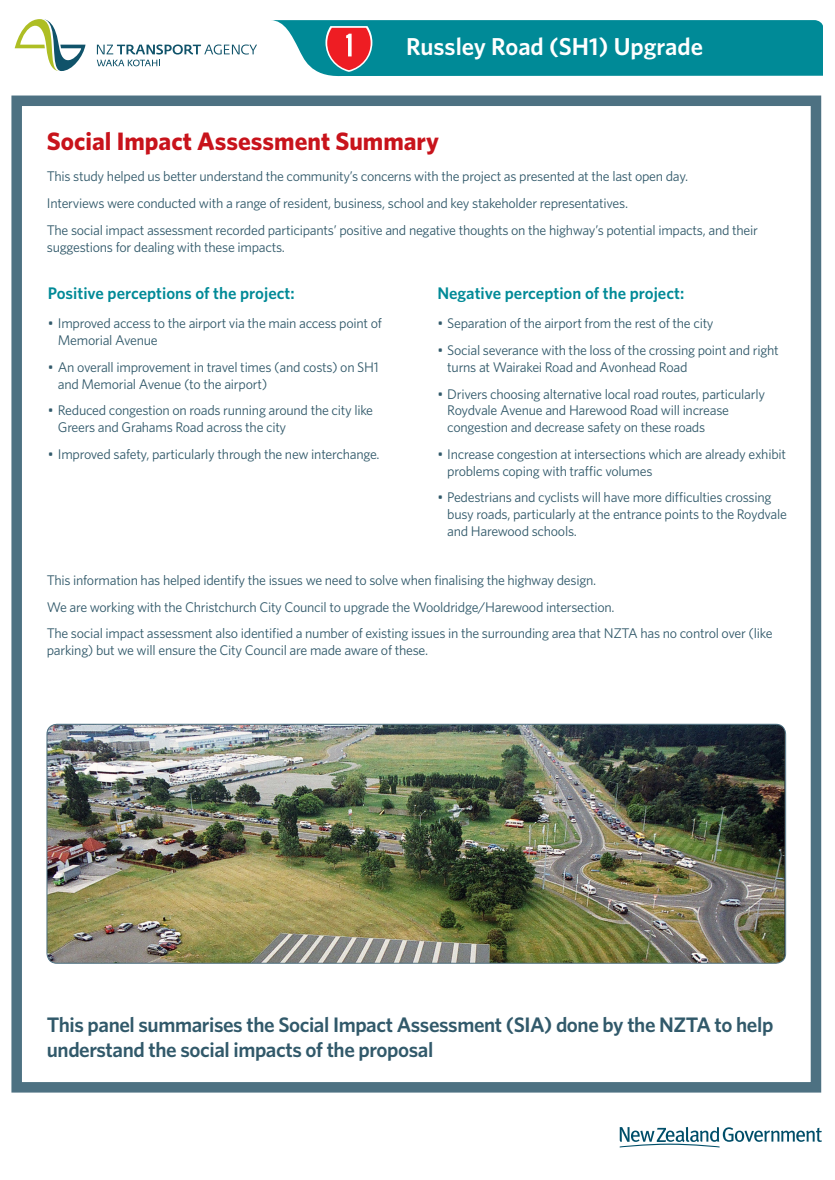
<style>
.page{position:relative;width:835px;height:1180px;background:#fff}
.page>*{position:absolute;margin:0;border:0;box-sizing:border-box;transform-origin:0 0}
.t1{font:700 25.2px "Whitney";color:#c8131b}
.t2{font:600 24.5px "Whitney";color:#fff}
.Issue_number_large{font:600 21px/25.2px "Whitney";letter-spacing:-.02em;color:#31596a}
.Sidebar_Heading_Bl{font:600 16.8px "Whitney";color:#008a97}
.Issue_number_large-2{font:14px/16.8px "Whitney";letter-spacing:-.02em;color:#31596a}
</style>
<div class="page">
<svg style="left:271px;top:20px;width:551px;height:57px;background:#1f8e9a"></svg>
<svg style="left:97px;top:44px;width:160px;height:22px"></svg>
<svg style="left:15px;top:19px;width:70px;height:52px"></svg>
<svg style="left:619px;top:1127px;width:202px;height:20px"></svg>
<div style="left:11px;top:95px;width:810px;height:997px;border:10px solid #4d7182"></div>
<img style="left:47px;top:724px;width:738px;height:239px">
<div style="left:47px;top:724px;width:738px;height:239px;border:1px solid #4d7182;border-radius:10px"></div>
<h2 class="t2" style="left:406px;top:30px;width:298px">Russley Road (SH1) Upgrade</h2>
<p class="t1" style="left:47px;top:124px;width:393px">Social Impact Assessment Summary</p>
<p class="Issue_number_large-2" style="left:47px;top:168px;width:642px">This study helped us better understand the community’s concerns with the project as presented at the last open day.</p>
<p class="Issue_number_large-2" style="left:47px;top:194px;width:582px">Interviews were conducted with a range of resident, business, school and key stakeholder representatives.</p>
<p class="Issue_number_large-2" style="left:47px;top:221px;width:712px">The social impact assessment recorded participants’ positive and negative thoughts on the highway’s potential impacts, and their suggestions for dealing with these impacts.</p>
<p class="Sidebar_Heading_Bl" style="left:437px;top:281px;width:248px">Negative perception of the project:</p>
<p class="Issue_number_large-2" style="left:437px;top:315px;width:278px">• Separation of the airport from the rest of the city</p>
<p class="Issue_number_large-2" style="left:447px;top:341px;width:333px;text-indent:-10px">• Social severance with the loss of the crossing point and right turns at Wairakei Road and Avonhead Road</p>
<p class="Issue_number_large-2" style="left:447px;top:385px;width:319px;text-indent:-10px">• Drivers choosing alternative local road routes, particularly<br>Roydvale Avenue and Harewood Road will increase congestion and decrease safety on these roads</p>
<p class="Issue_number_large-2" style="left:447px;top:445px;width:340px;text-indent:-10px">• Increase congestion at intersections which are already exhibit problems coping with traffic volumes</p>
<p class="Issue_number_large-2" style="left:447px;top:489px;width:341px;text-indent:-10px">• Pedestrians and cyclists will have more difficulties crossing busy roads, particularly at the entrance points to the Roydvale and Harewood schools.</p>
<p class="Issue_number_large-2" style="left:47px;top:571px;width:551px">This information has helped identify the issues we need to solve when finalising the highway design.</p>
<p class="Issue_number_large-2" style="left:47px;top:598px;width:569px">We are working with the Christchurch City Council to upgrade the Wooldridge/Harewood intersection.</p>
<p class="Issue_number_large-2" style="left:47px;top:625px;width:727px">The social impact assessment also identified a number of existing issues in the surrounding area that NZTA has no control over (like parking) but we will ensure the City Council are made aware of these.</p>
<p class="Sidebar_Heading_Bl" style="left:48px;top:281px;width:248px">Positive perceptions of the project:</p>
<p class="Issue_number_large-2" style="left:58px;top:315px;width:325px;text-indent:-10px">• Improved access to the airport via the main access point of<br>Memorial Avenue</p>
<p class="Issue_number_large-2" style="left:58px;top:358px;width:322px;text-indent:-10px">• An overall improvement in travel times (and costs) on SH1 and Memorial Avenue (to the airport)</p>
<p class="Issue_number_large-2" style="left:58px;top:402px;width:316px;text-indent:-10px">• Reduced congestion on roads running around the city like<br>Greers and Grahams Road across the city</p>
<p class="Issue_number_large-2" style="left:48px;top:445px;width:333px">• Improved safety, particularly through the new interchange.</p>
<p class="Issue_number_large" style="left:47px;top:1012px;width:727px">This panel summarises the Social Impact Assessment (SIA) done by the NZTA to help understand the social impacts of the proposal</p>
</div>
